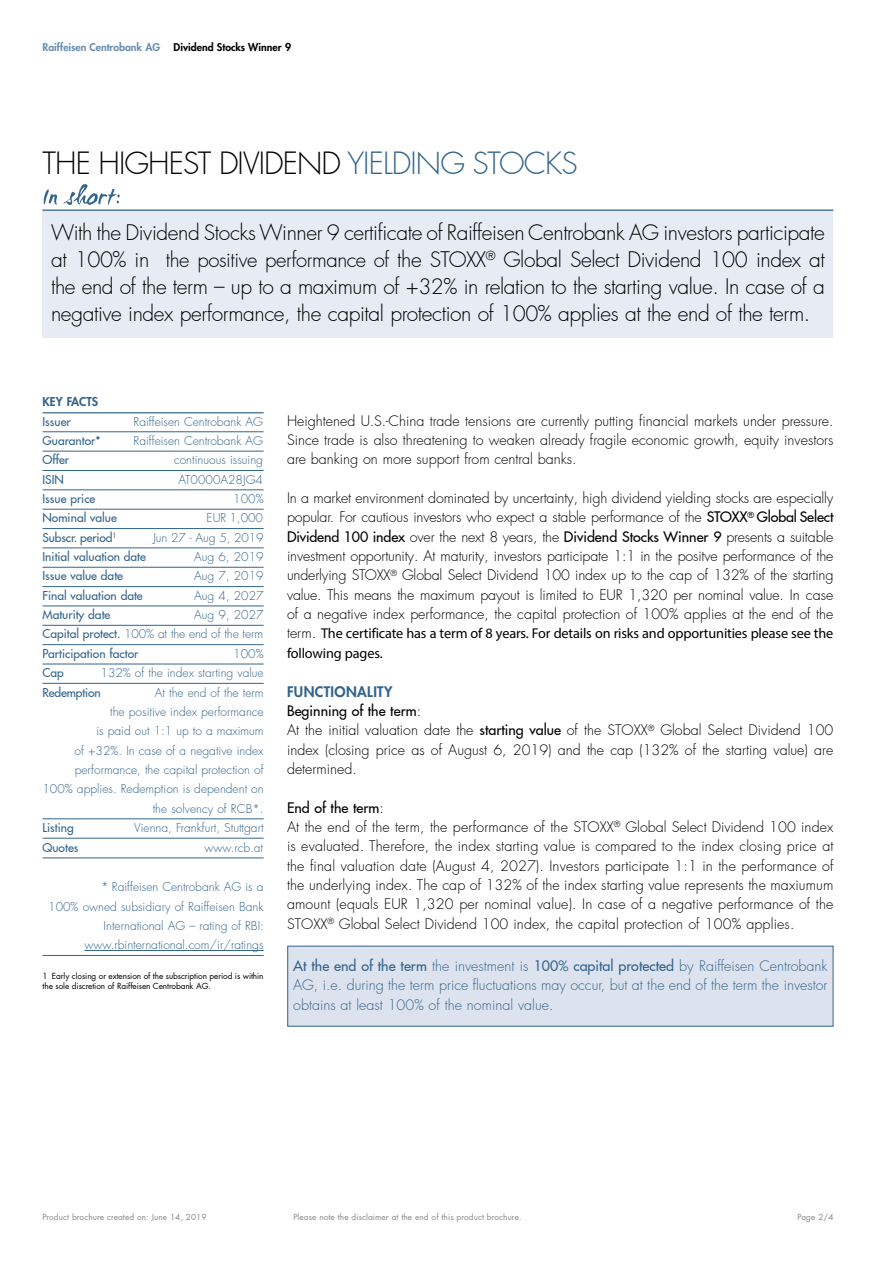
<style>
.page{position:relative;width:893px;height:1263px;background:#fff}
.page>*{position:absolute;margin:0;border:0;box-sizing:border-box;transform-origin:0 0}
.Headline{font:300 30px "Futura LT Pro";letter-spacing:-.03em;color:#000}
.Lead-in{font:300 21px/27px "Futura LT Pro";letter-spacing:-.02em;color:#000;text-align:justify}
.Subheader{font:300 14.25px/19.4px "Futura LT Pro";color:#000;text-align:justify}
.t1{font:300 14.25px/19.5px "Futura LT Pro";color:#33648b;text-align:justify}
.Subheader-2{font:500 14.25px "Futura LT Pro";color:#000}
.Subheader-3{font:800 14.25px "Futura LT Pro";letter-spacing:.025em;color:#33648b}
.Spalte-Key_Facts{font:300 12px/19.4px "Futura LT Pro";color:#33648b;text-align:right}
.Spalte-Key_Facts-2{font:500 12px "Futura LT Pro";color:#33648b}
.Spalte-Headline{font:800 12px "Futura LT Pro";color:#33648b}
.Kopfzeile{font:800 10.5px "Futura LT Pro";color:#698eb2}
.Kopfzeile-2{font:800 10.5px "Futura LT Pro";color:#000}
.Disclaimer{font:8.25px/10.5px "Futura LT Pro";letter-spacing:-.01em;color:#000}
.Disclaimer-2{font:8.25px "Futura LT Pro";letter-spacing:.01em;color:#878787}
.s1{color:#33648b}
.s2{font-size:20.25px}
.s3{font-weight:500}
.s4{font-size:12.3px}
.s5{font-family:"Myriad Pro";font-weight:400}
.s6{font-weight:300}
</style>
<div class="page">
<hr style="left:43px;top:412px;width:221px;height:1px;background:#33648b">
<hr style="left:43px;top:431px;width:221px;height:1px;background:#33648b">
<hr style="left:43px;top:451px;width:221px;height:1px;background:#33648b">
<hr style="left:43px;top:470px;width:221px;height:1px;background:#33648b">
<hr style="left:43px;top:490px;width:221px;height:1px;background:#33648b">
<hr style="left:43px;top:509px;width:221px;height:1px;background:#33648b">
<hr style="left:43px;top:528px;width:221px;height:1px;background:#33648b">
<hr style="left:43px;top:548px;width:221px;height:1px;background:#33648b">
<hr style="left:43px;top:567px;width:221px;height:1px;background:#33648b">
<hr style="left:43px;top:586px;width:221px;height:1px;background:#33648b">
<hr style="left:43px;top:606px;width:221px;height:1px;background:#33648b">
<hr style="left:43px;top:625px;width:221px;height:1px;background:#33648b">
<hr style="left:43px;top:644px;width:221px;height:1px;background:#33648b">
<hr style="left:43px;top:664px;width:221px;height:1px;background:#33648b">
<hr style="left:43px;top:683px;width:221px;height:1px;background:#33648b">
<hr style="left:43px;top:818px;width:221px;height:1px;background:#33648b">
<hr style="left:43px;top:838px;width:221px;height:1px;background:#33648b">
<hr style="left:43px;top:858px;width:221px;height:1px;background:#33648b">
<hr style="left:43px;top:955px;width:221px;height:1px;background:#33648b">
<hr style="left:84px;top:950px;width:180px;height:1px;background:#33648b">
<div style="left:43px;top:209px;width:790px;height:129px;background:#e7ecf4"></div>
<svg style="left:44px;top:184px;width:76px;height:22px"></svg>
<hr style="left:43px;top:210px;width:790px;height:1px;background:#33648b">
<div style="left:288px;top:946px;width:545px;height:80px;background:#dde3ee"></div>
<p class="Kopfzeile" style="left:43px;top:39px;width:119px">Raiffeisen Centrobank AG</p>
<p class="Kopfzeile-2" style="left:174px;top:39px;width:119px">Dividend Stocks Winner 9</p>
<p class="Headline" style="left:43px;top:144px;width:537px">THE HIGHEST DIVIDEND <span class="s1">YIELDING STOCKS</span></p>
<p class="Lead-in" style="left:51px;top:218px;width:775px">With the Dividend Stocks Winner 9 certificate of Raiffeisen Centrobank AG investors participate at 100% in <span class="s2">the positive performance of</span> the STOXX<sup>®</sup> Global Select Dividend 100 index at the end of the term – up to a maximum of +32% in relation to the starting value. In case of a negative index performance, the capital protection of 100% applies at the end of the term.</p>
<p class="Spalte-Headline" style="left:43px;top:393px;width:57px">KEY FACTS</p>
<p class="Spalte-Key_Facts-2" style="left:43px;top:412px;width:30px">Issuer</p>
<p class="Spalte-Key_Facts" style="left:133px;top:412px;width:131px">Raiffeisen Centrobank AG</p>
<p class="Spalte-Key_Facts-2" style="left:43px;top:432px;width:60px">Guarantor*</p>
<p class="Spalte-Key_Facts" style="left:133px;top:431px;width:131px">Raiffeisen Centrobank AG</p>
<p class="Spalte-Key_Facts-2" style="left:43px;top:451px;width:28px">Offer</p>
<p class="Spalte-Key_Facts" style="left:174px;top:450px;width:90px">continuous issuing</p>
<p class="Spalte-Key_Facts-2" style="left:43px;top:470px;width:23px">ISIN</p>
<p class="Spalte-Key_Facts" style="left:178px;top:470px;width:86px">AT0000A28JG4</p>
<p class="Spalte-Key_Facts-2" style="left:43px;top:490px;width:54px">Issue price</p>
<p class="Spalte-Key_Facts" style="left:233px;top:489px;width:32px">100%</p>
<p class="Spalte-Key_Facts-2" style="left:43px;top:509px;width:76px">Nominal value</p>
<p class="Spalte-Key_Facts" style="left:207px;top:508px;width:58px">EUR 1,000</p>
<p class="Spalte-Key_Facts-2" style="left:43px;top:528px;width:75px">Subscr. period<sup>1</sup></p>
<p class="Spalte-Key_Facts" style="left:153px;top:528px;width:112px">Jun 27 - Aug 5, 2019</p>
<p class="Spalte-Key_Facts-2" style="left:43px;top:548px;width:105px">Initial valuation date</p>
<p class="Spalte-Key_Facts" style="left:194px;top:547px;width:71px">Aug 6, 2019</p>
<p class="Spalte-Key_Facts-2" style="left:43px;top:567px;width:82px">Issue value date</p>
<p class="Spalte-Key_Facts" style="left:194px;top:566px;width:71px">Aug 7, 2019</p>
<p class="Spalte-Key_Facts-2" style="left:43px;top:586px;width:102px">Final valuation date</p>
<p class="Spalte-Key_Facts" style="left:194px;top:586px;width:71px">Aug 4, 2027</p>
<p class="Spalte-Key_Facts-2" style="left:43px;top:606px;width:69px">Maturity date</p>
<p class="Spalte-Key_Facts" style="left:194px;top:605px;width:71px">Aug 9, 2027</p>
<p class="Spalte-Key_Facts" style="left:43px;top:624px;width:222px"><span class="s3">Capital protect.</span> 100% at the end of the term</p>
<p class="Spalte-Key_Facts-2" style="left:43px;top:644px;width:97px">Participation factor</p>
<p class="Spalte-Key_Facts" style="left:233px;top:644px;width:32px">100%</p>
<p class="Spalte-Key_Facts-2" style="left:43px;top:664px;width:23px">Cap</p>
<p class="Spalte-Key_Facts" style="left:101px;top:663px;width:165px">132% of the index starting value</p>
<p class="Spalte-Key_Facts-2" style="left:43px;top:683px;width:60px">Redemption</p>
<p class="Spalte-Key_Facts" style="left:43px;top:682px;width:223px">At the end of the term<br>the positive index performance<br>is paid out 1:1 up to a maximum<br>of +32%. In case of a negative index performance, the capital protection of<br>100% applies. Redemption is dependent on the solvency of RCB*.</p>
<p class="Spalte-Key_Facts-2" style="left:43px;top:819px;width:33px">Listing</p>
<p class="Spalte-Key_Facts" style="left:134px;top:818px;width:131px">Vienna, Frankfurt, Stuttgart</p>
<p class="Spalte-Key_Facts-2" style="left:43px;top:838px;width:37px">Quotes</p>
<p class="Spalte-Key_Facts" style="left:204px;top:838px;width:60px">www.rcb.at</p>
<p class="Spalte-Key_Facts" style="left:48px;top:877px;width:217px"><span class="s4">*</span> Raiffeisen Centrobank AG is a<br>100% owned subsidiary of Raiffeisen Bank International AG – rating of RBI: www.rbinternational.com/ir/ratings</p>
<p class="Disclaimer" style="left:43px;top:970px;width:223px">1 Early closing or extension of the subscription period is within the sole discretion of Raiffeisen Centrobank AG.</p>
<p class="Subheader" style="left:287px;top:411px;width:548px">Heightened U.S.-China trade tensions are currently putting financial markets under pressure.<br>Since trade is also threatening to weaken already fragile economic growth, equity investors are banking on more support from central banks.</p>
<p class="Subheader" style="left:287px;top:488px;width:548px">In a market environment dominated by uncertainty, high dividend yielding stocks are especially popular. For cautious investors who expect a stable performance of the <span class="s3">STOXX</span><sup>®</sup> <span class="s3">Global Select Dividend 100 index</span> over the next 8 years, the <span class="s3">Dividend Stocks Winner 9</span> presents a suitable investment opportunity. At maturity, investors participate 1:1 in the positve performance of the underlying STOXX<sup>®</sup> Global Select Dividend 100 index up to the cap of 132% of the starting value. This means the maximum payout is limited to EUR 1,320 per nominal value. In case of a negative index performance, the capital protection of 100% applies at the end of the term. <span class="s5">The certificate has a term of 8 years. For details on risks and opportunities please see the following pages.</span></p>
<p class="Subheader-3" style="left:287px;top:680px;width:107px">FUNCTIONALITY</p>
<p class="Subheader-2" style="left:287px;top:700px;width:136px">Beginning of the term<span class="s6">:</span></p>
<p class="Subheader" style="left:287px;top:720px;width:548px">At the initial valuation date the <span class="s3">starting value</span> of the STOXX<sup>®</sup> Global Select Dividend 100 index (closing price as of August 6, 2019) and the cap (132% of the starting value) are determined.</p>
<p class="Subheader-2" style="left:287px;top:797px;width:98px">End of the term<span class="s6">:</span></p>
<p class="Subheader" style="left:287px;top:817px;width:548px">At the end of the term, the performance of the STOXX<sup>®</sup> Global Select Dividend 100 index is evaluated. Therefore, the index starting value is compared to the index closing price at the final valuation date (August 4, 2027). Investors participate 1:1 in the performance of the underlying index. The cap of 132% of the index starting value represents the maxiumum amount (equals EUR 1,320 per nominal value). In case of a negative performance of the STOXX<sup>®</sup> Global Select Dividend 100 index, the capital protection of 100% applies.</p>
<p class="t1" style="left:293px;top:956px;width:536px"><span class="s3">At the end of the term</span> the investment is <span class="s3">100% capital protected</span> by Raiffeisen Centrobank AG, i.e. during the term price fluctuations may occur, but at the end of the term the investor obtains at least 100% of the nominal value.</p>
<p class="Disclaimer-2" style="left:43px;top:1211px;width:165px">Product brochure created on: June 14, 2019</p>
<p class="Disclaimer-2" style="left:293px;top:1211px;width:230px">Please note the disclaimer at the end of this product brochure.</p>
<p class="Disclaimer-2" style="left:797px;top:1211px;width:37px">Page 2/4</p>
</div>
